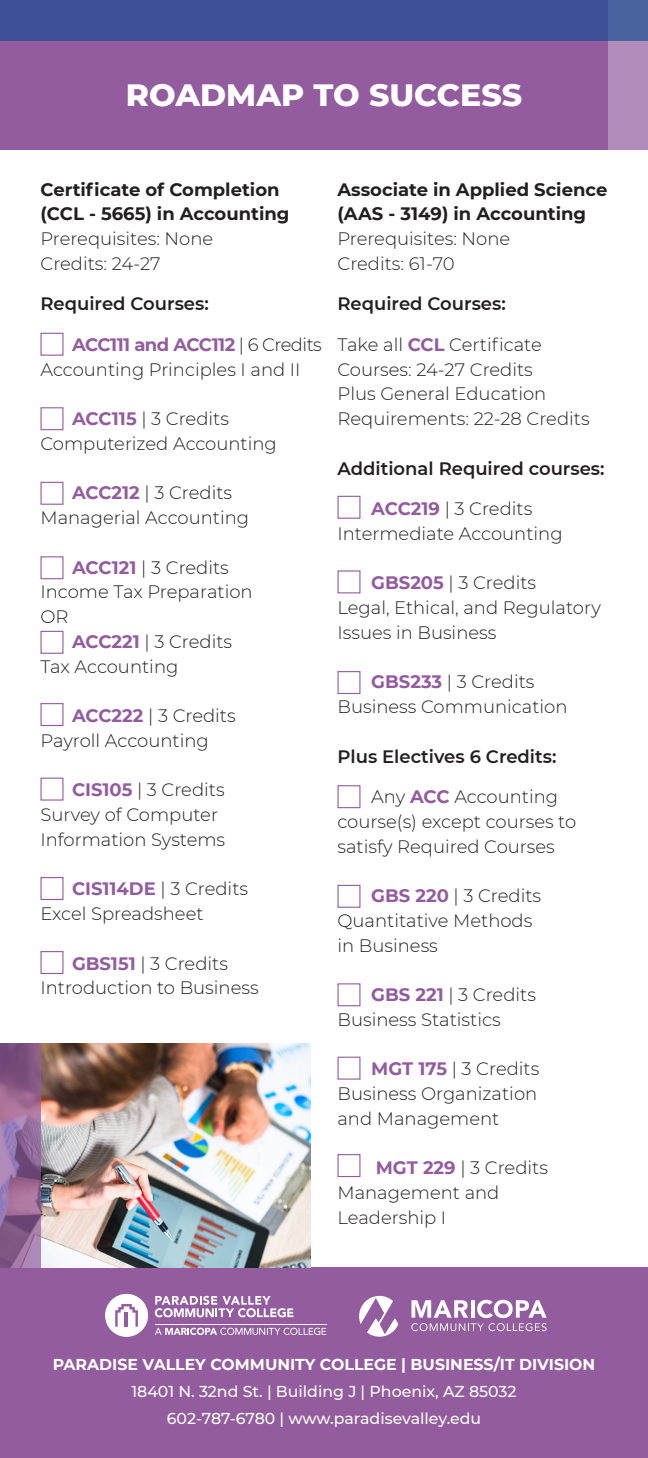
<style>
.page{position:relative;width:648px;height:1458px;background:#fff}
.page>*{position:absolute;margin:0;border:0;box-sizing:border-box;transform-origin:0 0}
.t1{font:800 31.5px "Montserrat";color:#fff}
.t2{font:300 18px/24.8px "Montserrat";color:#231f20}
.t3{font:700 18px/24.8px "Montserrat";color:#231f20}
.t4{font:600 18px "Montserrat";color:#231f20}
.t5{font:700 18px "Montserrat";letter-spacing:-.03em;color:#925c9f}
.t6{font:500 15.75px "Montserrat";color:#fff}
.t7{font:700 15.75px "Montserrat";color:#fff}
.s1{font-weight:300;color:#231f20}
.s2{font-weight:700;color:#925c9f}
</style>
<div class="page">
<div style="left:0;top:0;width:608px;height:149px;background:#925c9f"></div>
<div style="left:0;top:1267px;width:648px;height:191px;background:#925c9f"></div>
<svg style="left:359px;top:1296px;width:39px;height:41px"></svg>
<svg style="left:411px;top:1300px;width:136px;height:31px"></svg>
<div style="left:105px;top:1294px;width:43px;height:43px;background:#fff;border-radius:50%"></div>
<svg style="left:115px;top:1304px;width:23px;height:23px"></svg>
<hr style="left:155px;top:1324px;width:171px;height:1px;background:#fff">
<svg style="left:155px;top:1328px;width:171px;height:7px"></svg>
<svg style="left:155px;top:1296px;width:138px;height:21px"></svg>
<img style="left:40px;top:1043px;width:270px;height:224px">
<svg style="left:0;top:1043px;width:40px;height:225px;background:#906593"></svg>
<div style="left:608px;top:0;width:40px;height:149px;background:#b28dbb"></div>
<div style="left:0;top:0;width:648px;height:40px;background:#3e5197"></div>
<div style="left:40px;top:333px;width:23px;height:23px;border:1px solid #925c9f"></div>
<div style="left:40px;top:407px;width:23px;height:23px;border:1px solid #925c9f"></div>
<div style="left:40px;top:482px;width:23px;height:23px;border:1px solid #925c9f"></div>
<div style="left:40px;top:556px;width:23px;height:23px;border:1px solid #925c9f"></div>
<div style="left:40px;top:631px;width:23px;height:23px;border:1px solid #925c9f"></div>
<div style="left:40px;top:703px;width:23px;height:23px;border:1px solid #925c9f"></div>
<div style="left:40px;top:778px;width:23px;height:23px;border:1px solid #925c9f"></div>
<div style="left:40px;top:877px;width:23px;height:23px;border:1px solid #925c9f"></div>
<div style="left:40px;top:951px;width:23px;height:23px;border:1px solid #925c9f"></div>
<div style="left:338px;top:496px;width:22px;height:23px;border:1px solid #925c9f"></div>
<div style="left:338px;top:570px;width:22px;height:23px;border:1px solid #925c9f"></div>
<div style="left:338px;top:671px;width:22px;height:23px;border:1px solid #925c9f"></div>
<div style="left:338px;top:885px;width:22px;height:23px;border:1px solid #925c9f"></div>
<div style="left:338px;top:983px;width:22px;height:23px;border:1px solid #925c9f"></div>
<div style="left:338px;top:1057px;width:22px;height:23px;border:1px solid #925c9f"></div>
<div style="left:338px;top:1154px;width:22px;height:23px;border:1px solid #925c9f"></div>
<div style="left:338px;top:785px;width:22px;height:23px;border:1px solid #925c9f"></div>
<p class="t1" style="left:126px;top:72px;width:398px">ROADMAP TO SUCCESS</p>
<p class="t3" style="left:40px;top:176px;width:251px">Certificate of Completion (CCL - 5665) in Accounting</p>
<p class="t2" style="left:40px;top:226px;width:174px">Prerequisites: None</p>
<p class="t2" style="left:40px;top:251px;width:122px">Credits: 24-27</p>
<p class="t4" style="left:40px;top:291px;width:170px">Required Courses:</p>
<p class="t5" style="left:72px;top:332px;width:251px">ACC111 and ACC112 <span class="s1">| 6 Credits</span></p>
<p class="t2" style="left:40px;top:356px;width:262px">Accounting Principles I and II</p>
<p class="t2" style="left:72px;top:406px;width:158px"><span class="s2">ACC115</span> | 3 Credits</p>
<p class="t2" style="left:40px;top:431px;width:238px">Computerized Accounting</p>
<p class="t2" style="left:72px;top:480px;width:162px"><span class="s2">ACC212</span> | 3 Credits</p>
<p class="t2" style="left:40px;top:505px;width:210px">Managerial Accounting</p>
<p class="t2" style="left:72px;top:554px;width:158px"><span class="s2">ACC121</span> | 3 Credits</p>
<p class="t2" style="left:40px;top:579px;width:214px">Income Tax Preparation</p>
<p class="t2" style="left:40px;top:604px;width:30px">OR</p>
<p class="t2" style="left:72px;top:629px;width:162px"><span class="s2">ACC221</span> | 3 Credits</p>
<p class="t2" style="left:40px;top:653px;width:139px">Tax Accounting</p>
<p class="t2" style="left:72px;top:703px;width:165px"><span class="s2">ACC222</span> | 3 Credits</p>
<p class="t2" style="left:40px;top:728px;width:170px">Payroll Accounting</p>
<p class="t2" style="left:72px;top:777px;width:154px"><span class="s2">CIS105</span> | 3 Credits</p>
<p class="t2" style="left:40px;top:802px;width:179px">Survey of Computer</p>
<p class="t2" style="left:40px;top:827px;width:186px">Information Systems</p>
<p class="t2" style="left:72px;top:876px;width:178px"><span class="s2">CIS114DE</span> | 3 Credits</p>
<p class="t2" style="left:40px;top:901px;width:165px">Excel Spreadsheet</p>
<p class="t2" style="left:72px;top:950px;width:158px"><span class="s2">GBS151</span> | 3 Credits</p>
<p class="t2" style="left:40px;top:975px;width:220px">Introduction to Business</p>
<p class="t3" style="left:338px;top:176px;width:272px">Associate in Applied Science (AAS - 3149) in Accounting</p>
<p class="t2" style="left:338px;top:226px;width:174px">Prerequisites: None</p>
<p class="t2" style="left:338px;top:251px;width:119px">Credits: 61-70</p>
<p class="t4" style="left:338px;top:291px;width:170px">Required Courses:</p>
<p class="t2" style="left:338px;top:332px;width:206px">Take all <span class="s2">CCL</span> Certificate<br>Courses: 24-27 Credits</p>
<p class="t2" style="left:338px;top:381px;width:254px">Plus General Education<br>Requirements: 22-28 Credits</p>
<p class="t4" style="left:338px;top:455px;width:269px">Additional Required courses:</p>
<p class="t2" style="left:371px;top:496px;width:163px"><span class="s2">ACC219</span> | 3 Credits</p>
<p class="t2" style="left:338px;top:521px;width:227px">Intermediate Accounting</p>
<p class="t2" style="left:371px;top:570px;width:166px"><span class="s2">GBS205</span> | 3 Credits</p>
<p class="t2" style="left:338px;top:595px;width:265px">Legal, Ethical, and Regulatory<br>Issues in Business</p>
<p class="t2" style="left:371px;top:669px;width:165px"><span class="s2">GBS233</span> | 3 Credits</p>
<p class="t2" style="left:338px;top:694px;width:231px">Business Communication</p>
<p class="t4" style="left:338px;top:743px;width:220px">Plus Electives 6 Credits:</p>
<p class="t2" style="left:338px;top:784px;width:240px;text-indent:34px">Any <span class="s2">ACC</span> Accounting course(s) except courses to satisfy Required Courses</p>
<p class="t2" style="left:371px;top:883px;width:171px"><span class="s2">GBS 220</span> | 3 Credits</p>
<p class="t2" style="left:338px;top:908px;width:196px">Quantitative Methods</p>
<p class="t2" style="left:338px;top:932px;width:102px">in Business</p>
<p class="t2" style="left:371px;top:982px;width:166px"><span class="s2">GBS 221</span> | 3 Credits</p>
<p class="t2" style="left:338px;top:1007px;width:165px">Business Statistics</p>
<p class="t2" style="left:371px;top:1056px;width:170px"><span class="s2">MGT 175</span> | 3 Credits</p>
<p class="t2" style="left:338px;top:1081px;width:201px">Business Organization</p>
<p class="t2" style="left:338px;top:1106px;width:163px">and Management</p>
<p class="t2" style="left:376px;top:1155px;width:174px"><span class="s2">MGT 229</span> | 3 Credits</p>
<p class="t2" style="left:338px;top:1180px;width:163px">Management and</p>
<p class="t2" style="left:338px;top:1205px;width:110px">Leadership I</p>
<p class="t7" style="left:53px;top:1353px;width:544px">PARADISE VALLEY COMMUNITY COLLEGE | BUSINESS/IT DIVISION</p>
<p class="t6" style="left:131px;top:1380px;width:387px">18401 N. 32nd St. | Building J | Phoenix, AZ 85032</p>
<p class="t6" style="left:167px;top:1407px;width:316px">602-787-6780 | www.paradisevalley.edu</p>
</div>
